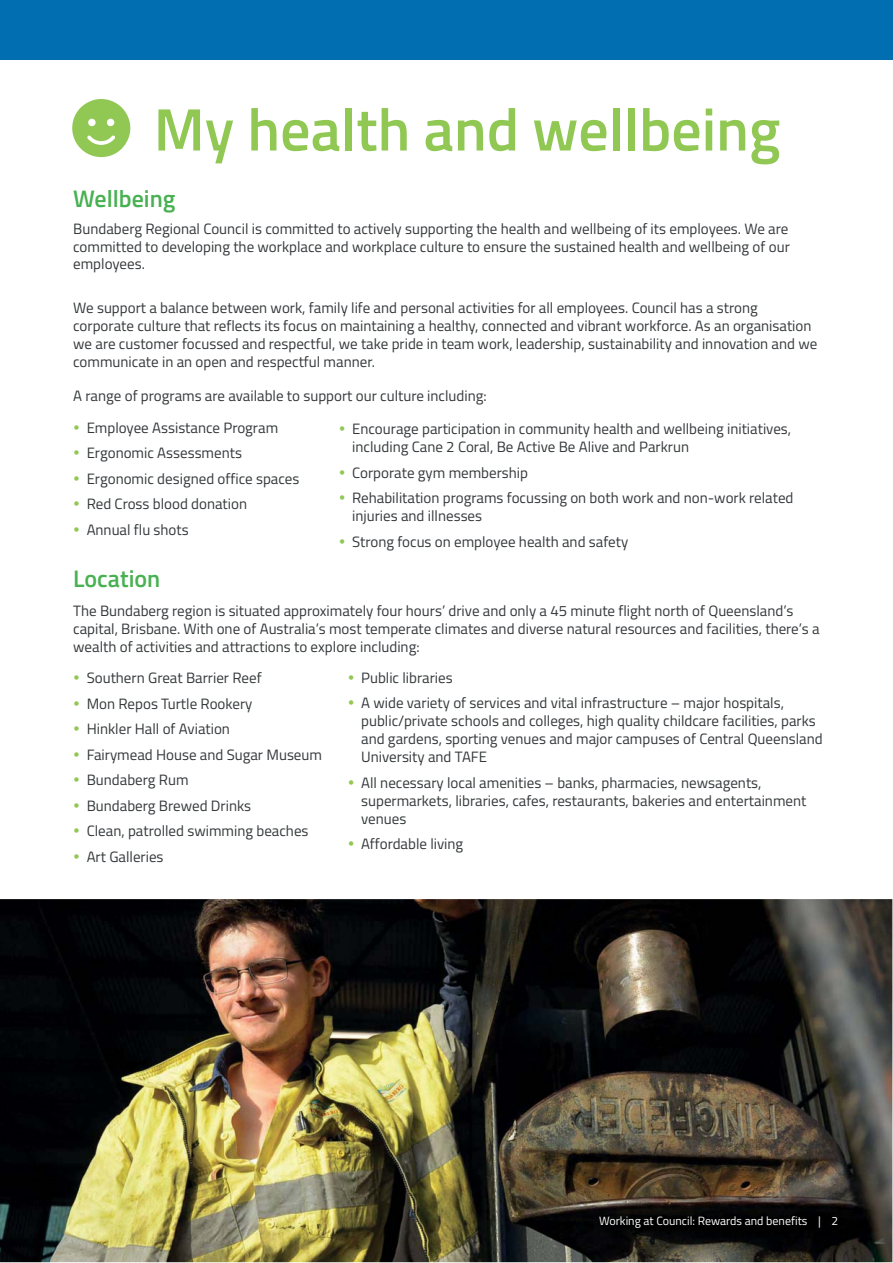
<style>
.page{position:relative;width:893px;height:1263px;background:#fff}
.page>*{position:absolute;margin:0;border:0;box-sizing:border-box;transform-origin:0 0}
.t1{font:600 60px "Titillium";color:#90c853}
.t2{font:600 24px "Titillium";color:#48b152}
.t3{font:15px/25.5px "Titillium";color:#34383a}
.t4{font:12px "Titillium";color:#fff}
</style>
<div class="page">
<img style="left:0;top:899px;width:892px;height:363px">
<div style="left:598px;top:1215px;width:246px;height:20px;background:#000001"></div>
<div style="left:0;top:0;width:892px;height:60px;background:#006eb0"></div>
<h1 class="t1" style="left:154px;top:108px;width:628px">My health and wellbeing</h1>
<h2 class="t2" style="left:73px;top:189px;width:104px">Wellbeing</h2>
<p class="t3" style="left:73px;top:221px;width:718px;line-height:18px;text-align:justify">Bundaberg Regional Council is committed to actively supporting the health and wellbeing of its employees. We are committed to developing the workplace and workplace culture to ensure the sustained health and wellbeing of our employees.</p>
<p class="t3" style="left:73px;top:300px;width:745px;line-height:18px">We support a balance between work, family life and personal activities for all employees. Council has a strong corporate culture that reflects its focus on maintaining a healthy, connected and vibrant workforce. As an organisation we are customer focussed and respectful, we take pride in team work, leadership, sustainability and innovation and we communicate in an open and respectful manner.</p>
<p class="t3" style="left:87px;top:382px;width:402px;line-height:31.5px;text-indent:-13px">A range of programs are available to support our culture including:<br>Employee Assistance Program</p>
<p class="t3" style="left:87px;top:442px;width:214px">Ergonomic Assessments<br>Ergonomic designed office spaces<br>Red Cross blood donation<br>Annual flu shots</p>
<h2 class="t2" style="left:73px;top:570px;width:89px">Location</h2>
<p class="t3" style="left:73px;top:603px;width:748px;line-height:18px">The Bundaberg region is situated approximately four hours’ drive and only a 45 minute flight north of Queensland’s capital, Brisbane. With one of Australia’s most temperate climates and diverse natural resources and facilities, there’s a wealth of activities and attractions to explore including:</p>
<p class="t3" style="left:87px;top:667px;width:237px">Southern Great Barrier Reef<br>Mon Repos Turtle Rookery<br>Hinkler Hall of Aviation<br>Fairymead House and Sugar Museum<br>Bundaberg Rum<br>Bundaberg Brewed Drinks<br>Clean, patrolled swimming beaches<br>Art Galleries</p>
<p class="t3" style="left:352px;top:421px;width:440px;line-height:18px">Encourage participation in community health and wellbeing initiatives, including Cane 2 Coral, Be Active Be Alive and Parkrun</p>
<p class="t3" style="left:352px;top:461px;width:443px">Corporate gym membership<br>Rehabilitation programs focussing on both work and non-work related</p>
<p class="t3" style="left:352px;top:505px;width:278px">injuries and illnesses<br>Strong focus on employee health and safety</p>
<p class="t3" style="left:361px;top:666px;width:424px">Public libraries<br>A wide variety of services and vital infrastructure – major hospitals,</p>
<p class="t3" style="left:361px;top:714px;width:463px;line-height:18px">public/private schools and colleges, high quality childcare facilities, parks and gardens, sporting venues and major campuses of Central Queensland<br>University and TAFE</p>
<p class="t3" style="left:361px;top:775px;width:447px;line-height:18px">All necessary local amenities – banks, pharmacies, newsagents, supermarkets, libraries, cafes, restaurants, bakeries and entertainment venues</p>
<p class="t3" style="left:361px;top:833px;width:104px">Affordable living</p>
<p class="t4" style="left:599px;top:1216px;width:240px">Working at Council: Rewards and benefits | 2</p>
</div>
